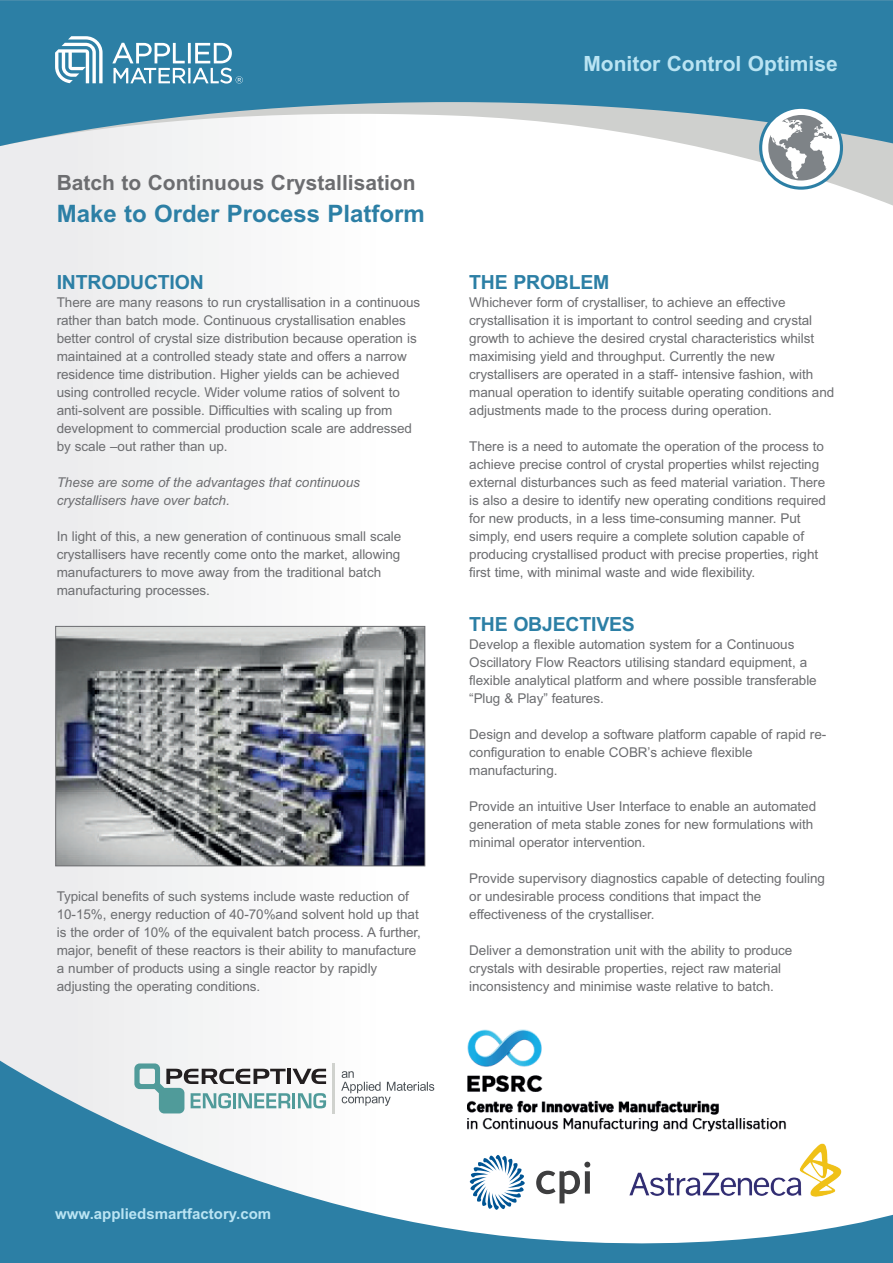
<style>
.page{position:relative;width:893px;height:1263px;background:#fff}
.page>*{position:absolute;margin:0;border:0;box-sizing:border-box;transform-origin:0 0}
.t1{font:700 24px "Arial";color:#2c7fa5}
.t2{font:700 21px "Arial";color:#6c6d70}
.t3{font:700 21px "Arial";color:#bae4f3}
.t4{font:700 19.5px "Arial";letter-spacing:-.01em;color:#2c7fa5}
.t5{font:700 15px "Arial";color:#bae4f3}
.t6{font:13.5px/18px "Arial";letter-spacing:-.005em;color:#6c6d70}
.t7{font:italic 13.5px/18px "Arial";letter-spacing:-.005em;color:#6c6d70}
</style>
<div class="page">
<div style="left:0;top:109px;width:216px;height:1090px;background:#ececee"></div>
<div style="left:64px;top:102px;width:316px;height:1124px;background:#f5f5f6"></div>
<svg style="left:721px;top:152px;width:172px;height:54px"></svg>
<svg style="left:0;top:0;width:893px;height:152px;fill:#2c7fa5"></svg>
<svg style="left:761px;top:107px;width:80px;height:81px"></svg>
<div style="left:759px;top:106px;width:84px;height:84px;border:3px solid #2c7fa5;border-radius:50%"></div>
<svg style="left:768px;top:115px;width:65px;height:65px"></svg>
<svg style="left:55px;top:36px;width:48px;height:47px"></svg>
<svg style="left:112px;top:43px;width:131px;height:41px"></svg>
<img style="left:57px;top:628px;width:366px;height:236px">
<div style="left:55px;top:626px;width:370px;height:240px;border:1px solid #6c6d70"></div>
<svg style="left:0;top:1044px;width:893px;height:219px"></svg>
<img style="left:468px;top:1029px;width:318px;height:102px">
<img style="left:607px;top:1137px;width:280px;height:66px">
<svg style="left:536px;top:1162px;width:54px;height:41px"></svg>
<svg style="left:470px;top:1155px;width:55px;height:55px"></svg>
<svg style="left:134px;top:1063px;width:192px;height:50px"></svg>
<hr style="left:332px;top:1063px;width:2px;height:50px;background:#d0d2ce">
<svg style="left:341px;top:1071px;width:93px;height:35px"></svg>
<h2 class="t2" style="left:57px;top:171px;width:360px">Batch to Continuous Crystallisation</h2>
<h1 class="t1" style="left:57px;top:200px;width:370px">Make to Order Process Platform</h1>
<h3 class="t4" style="left:57px;top:270px;width:149px">INTRODUCTION</h3>
<p class="t6" style="left:57px;top:293px;width:365px">There are many reasons to run crystallisation in a continuous rather than batch mode. Continuous crystallisation enables better control of crystal size distribution because operation is maintained at a controlled steady state and offers a narrow residence time distribution. Higher yields can be achieved using controlled recycle. Wider volume ratios of solvent to anti-solvent are possible. Difficulties with scaling up from development to commercial production scale are addressed by scale –out rather than up.</p>
<p class="t7" style="left:57px;top:473px;width:305px">These are some of the advantages that continuous crystallisers have over batch.</p>
<p class="t6" style="left:57px;top:527px;width:346px">In light of this, a new generation of continuous small scale crystallisers have recently come onto the market, allowing manufacturers to move away from the traditional batch manufacturing processes.</p>
<p class="t6" style="left:57px;top:887px;width:366px">Typical benefits of such systems include waste reduction of 10-15%, energy reduction of 40-70%and solvent hold up that is the order of 10% of the equivalent batch process. A further, major, benefit of these reactors is their ability to manufacture a number of products using a single reactor by rapidly adjusting the operating conditions.</p>
<h2 class="t3" style="left:583px;top:51px;width:256px">Monitor Control Optimise</h2>
<h3 class="t4" style="left:469px;top:270px;width:142px">THE PROBLEM</h3>
<p class="t6" style="left:469px;top:293px;width:367px">Whichever form of crystalliser, to achieve an effective crystallisation it is important to control seeding and crystal growth to achieve the desired crystal characteristics whilst maximising yield and throughput. Currently the new crystallisers are operated in a staff- intensive fashion, with manual operation to identify suitable operating conditions and adjustments made to the process during operation.</p>
<p class="t6" style="left:469px;top:437px;width:358px">There is a need to automate the operation of the process to achieve precise control of crystal properties whilst rejecting external disturbances such as feed material variation. There is also a desire to identify new operating conditions required for new products, in a less time-consuming manner. Put simply, end users require a complete solution capable of producing crystallised product with precise properties, right first time, with minimal waste and wide flexibility.</p>
<h3 class="t4" style="left:469px;top:613px;width:167px">THE OBJECTIVES</h3>
<p class="t6" style="left:469px;top:635px;width:349px">Develop a flexible automation system for a Continuous Oscillatory Flow Reactors utilising standard equipment, a flexible analytical platform and where possible transferable “Plug &amp; Play” features.</p>
<p class="t6" style="left:469px;top:725px;width:358px">Design and develop a software platform capable of rapid re&shy;configuration to enable COBR’s achieve flexible manufacturing.</p>
<p class="t6" style="left:469px;top:797px;width:348px">Provide an intuitive User Interface to enable an automated generation of meta stable zones for new formulations with minimal operator intervention.</p>
<p class="t6" style="left:469px;top:869px;width:357px">Provide supervisory diagnostics capable of detecting fouling or undesirable process conditions that impact the effectiveness of the crystalliser.</p>
<p class="t6" style="left:469px;top:941px;width:325px">Deliver a demonstration unit with the ability to produce crystals with desirable properties, reject raw material inconsistency and minimise waste relative to batch.</p>
<p class="t5" style="left:55px;top:1205px;width:217px">www.appliedsmartfactory.com</p>
</div>
